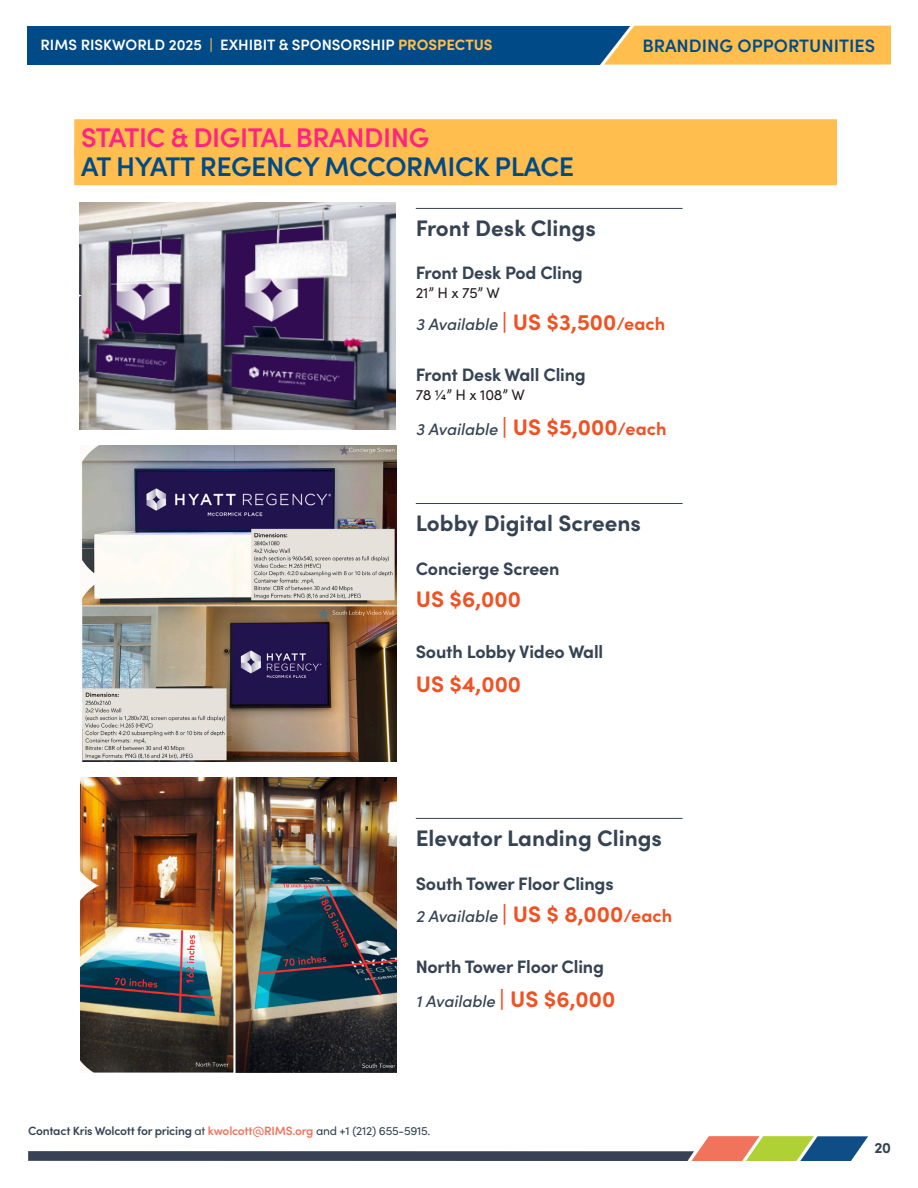
<style>
.page{position:relative;width:918px;height:1188px;background:#fff}
.page>*{position:absolute;margin:0;border:0;box-sizing:border-box;transform-origin:0 0}
.t1{font:600 27px "Sofia Pro";letter-spacing:-.015em;color:#004b87}
.t2{font:600 27px "Sofia Pro";letter-spacing:-.015em;color:#ff2481}
.t3{font:700 22.5px "Sofia Pro";color:#364353}
.t4{font:700 22.5px "Sofia Pro";color:#f05224}
.t5{font:700 18px "Sofia Pro";letter-spacing:-.01em;color:#364353}
.t6{font:600 18px "Sofia Pro";color:#004b87}
.t7{font:italic 500 16.5px "Sofia Pro";color:#364353}
.t8{font:600 15px "Sofia Pro";color:#fff}
.t9{font:15px "Sofia Pro";letter-spacing:-.01em;color:#231f20}
.t10{font:700 15px "Sofia Pro";color:#364353}
.t11{font:600 12px "Sofia Pro";letter-spacing:-.02em;color:#364353}
.s1{color:#ffbe4e}
.s2{font-weight:700;color:#ffbe4e}
.s3{font-weight:700;font-style:normal;font-size:22.5px;color:#f05224}
.s4{font-weight:700;font-style:normal;font-size:18px;color:#f05224}
.s5{font-weight:400}
.s6{color:#f3735d}
</style>
<div class="page">
<div style="left:27px;top:26px;width:864px;height:39px;background:#004b87"></div>
<svg style="left:600px;top:25px;width:291px;height:40px"></svg>
<svg style="left:28px;top:1136px;width:840px;height:25px"></svg>
<div style="left:74px;top:119px;width:763px;height:38px;background:#ffbe4e"></div>
<div style="left:74px;top:148px;width:763px;height:37px;background:#ffbe4e"></div>
<hr style="left:416px;top:208px;width:267px;height:1px;background:#364353">
<hr style="left:416px;top:503px;width:267px;height:1px;background:#364353">
<hr style="left:416px;top:818px;width:267px;height:1px;background:#364353">
<img style="left:80px;top:202px;width:316px;height:228px">
<img style="left:81px;top:445px;width:315px;height:317px">
<img style="left:80px;top:777px;width:316px;height:296px">
<p class="t8" style="left:40px;top:34px;width:454px">RIMS RISKWORLD 2025 <span class="s1">|</span> EXHIBIT &amp; SPONSORSHIP <span class="s2">PROSPECTUS</span></p>
<p class="t6" style="left:642px;top:32px;width:234px">BRANDING OPPORTUNITIES</p>
<p class="t2" style="left:81px;top:117px;width:350px">STATIC &amp; DIGITAL BRANDING</p>
<p class="t1" style="left:81px;top:146px;width:495px">AT HYATT REGENCY MCCORMICK PLACE</p>
<p class="t3" style="left:416px;top:210px;width:182px">Front Desk Clings</p>
<p class="t5" style="left:416px;top:259px;width:169px">Front Desk Pod Cling</p>
<p class="t9" style="left:416px;top:282px;width:86px">21” H x 75” W</p>
<p class="t7" style="left:416px;top:312px;width:251px">3 Available <span class="s3">| US $3,500</span><span class="s4">/each</span></p>
<p class="t5" style="left:416px;top:361px;width:172px">Front Desk Wall Cling</p>
<p class="t9" style="left:416px;top:384px;width:110px">78 ¼” H x 108” W</p>
<p class="t7" style="left:416px;top:417px;width:252px">3 Available <span class="s3">| US $5,000</span><span class="s4">/each</span></p>
<p class="t3" style="left:416px;top:505px;width:227px">Lobby Digital Screens</p>
<p class="t5" style="left:416px;top:555px;width:145px">Concierge Screen</p>
<p class="t4" style="left:416px;top:581px;width:107px">US $6,000</p>
<p class="t5" style="left:416px;top:638px;width:189px">South Lobby Video Wall</p>
<p class="t4" style="left:416px;top:667px;width:107px">US $4,000</p>
<p class="t3" style="left:416px;top:820px;width:248px">Elevator Landing Clings</p>
<p class="t5" style="left:416px;top:870px;width:199px">South Tower Floor Clings</p>
<p class="t7" style="left:416px;top:904px;width:258px">2 Available <span class="s3">| US $ 8,000</span><span class="s4">/each</span></p>
<p class="t5" style="left:416px;top:952px;width:190px">North Tower Floor Cling</p>
<p class="t7" style="left:416px;top:989px;width:201px">1 Available <span class="s3">| US $6,000</span></p>
<p class="t11" style="left:28px;top:1122px;width:404px">Contact Kris Wolcott for pricing <span class="s5">at</span> <span class="s6">kwolcott@RIMS.org</span> <span class="s5">and +1 (212) 655-5915.</span></p>
<p class="t10" style="left:874px;top:1137px;width:18px">20</p>
</div>
